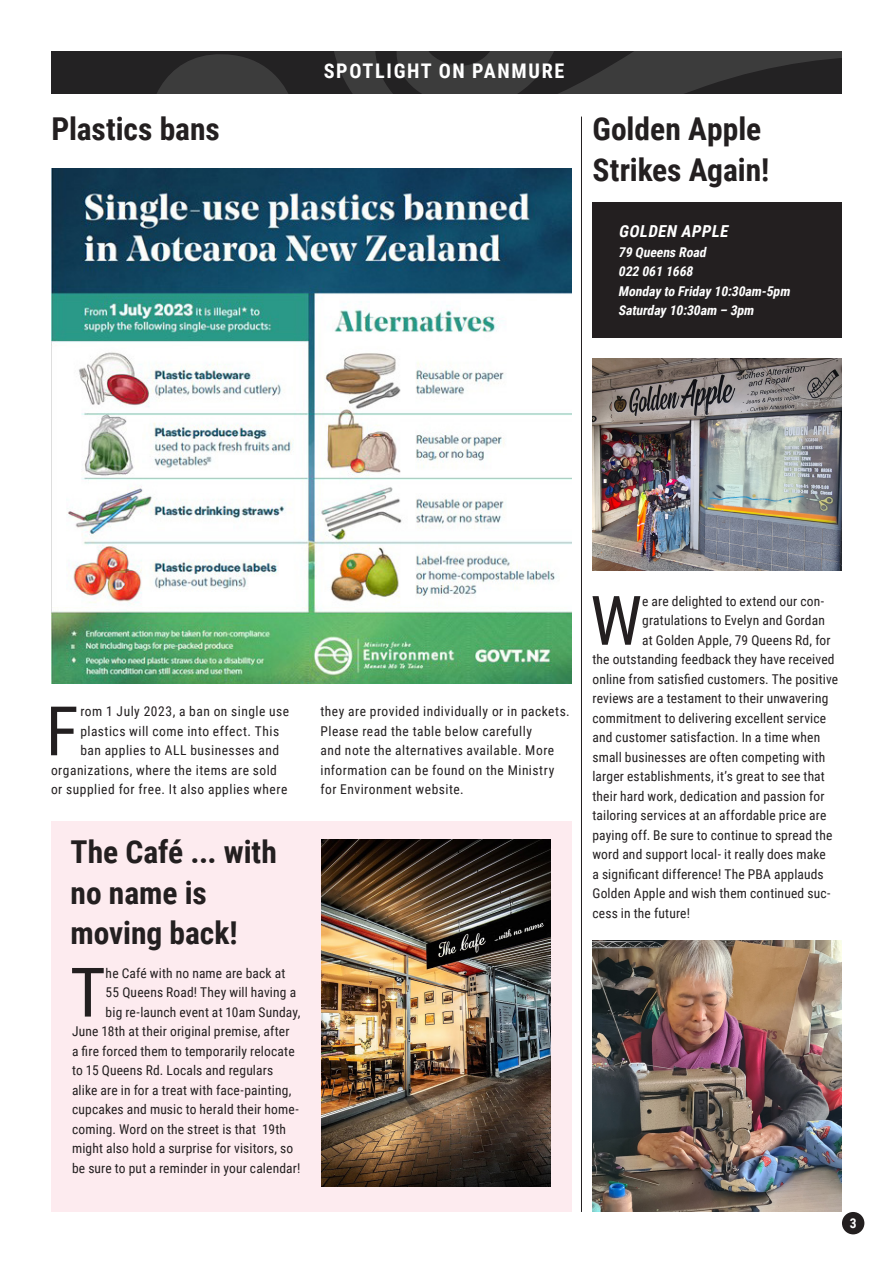
<style>
.page{position:relative;width:893px;height:1263px;background:#fff}
.page>*{position:absolute;margin:0;border:0;box-sizing:border-box;transform-origin:0 0}
.Body_Text_Paragraph{font:68.4px "Roboto Condensed";color:#231f20}
.t1{font:700 31.5px/40.5px "Roboto Condensed";letter-spacing:-.005em;color:#231f20}
.t2{font:700 20.1px "Roboto Condensed";letter-spacing:.085em;color:#fff}
.t3{font:italic 700 16.5px "Roboto Condensed";color:#fff}
.Body_Text_Paragraph-2{font:13.5px "Roboto Condensed";letter-spacing:.015em;color:#231f20}
.Body_Text_Paragraph-3{font:13.5px/19.5px "Roboto Condensed";letter-spacing:.035em;color:#231f20}
.t4{font:italic 700 13.5px "Roboto Condensed";color:#fff}
.t5{font:700 13.5px "Roboto Condensed";color:#fff}
</style>
<div class="page">
<div style="left:51px;top:821px;width:520px;height:391px;background:#fdebef"></div>
<div style="left:842px;top:1212px;width:22px;height:22px;background:#231f20;border-radius:50%"></div>
<svg style="left:51px;top:51px;width:791px;height:43px;background:#302f30"></svg>
<hr style="left:581px;top:117px;width:1px;height:1095px;background:#231f20">
<div style="left:592px;top:203px;width:250px;height:135px;background:#231f20"></div>
<img style="left:51px;top:168px;width:521px;height:516px">
<img style="left:322px;top:840px;width:228px;height:346px">
<img style="left:592px;top:359px;width:250px;height:211px">
<img style="left:593px;top:940px;width:249px;height:272px">
<p class="t1" style="left:52px;top:108px;width:170px">Plastics bans</p>
<p class="t2" style="left:324px;top:56px;width:242px">SPOTLIGHT ON PANMURE</p>
<p class="t1" style="left:592px;top:108px;width:178px">Golden Apple<br>Strikes Again!</p>
<p class="t3" style="left:618px;top:220px;width:115px">GOLDEN APPLE</p>
<p class="t4" style="left:618px;top:242px;width:92px">79 Queens Road</p>
<p class="t4" style="left:618px;top:262px;width:79px">022 061 1668</p>
<p class="t4" style="left:618px;top:281px;width:176px">Monday to Friday 10:30am-5pm</p>
<p class="t4" style="left:618px;top:301px;width:140px">Saturday 10:30am – 3pm</p>
<p class="Body_Text_Paragraph" style="left:46px;top:683px;width:34px">F</p>
<p class="Body_Text_Paragraph-3" style="left:80px;top:701px;width:210px">rom 1 July 2023, a ban on single use</p>
<p class="Body_Text_Paragraph-3" style="left:80px;top:721px;width:200px">plastics will come into effect. This</p>
<p class="Body_Text_Paragraph-3" style="left:80px;top:740px;width:200px">ban applies to ALL businesses and</p>
<p class="Body_Text_Paragraph-3" style="left:51px;top:760px;width:227px">organizations, where the items are sold</p>
<p class="Body_Text_Paragraph-3" style="left:51px;top:779px;width:238px">or supplied for free. It also applies where</p>
<p class="t1" style="left:71px;top:831px;width:208px">The Café ... with no name is</p>
<p class="t1" style="left:71px;top:912px;width:169px">moving back!</p>
<p class="Body_Text_Paragraph" style="left:70px;top:944px;width:37px">T</p>
<p class="Body_Text_Paragraph-2" style="left:106px;top:963px;width:181px">he Café with no name are back at</p>
<p class="Body_Text_Paragraph-2" style="left:106px;top:983px;width:192px">55 Queens Road! They will having a</p>
<p class="Body_Text_Paragraph-2" style="left:106px;top:1002px;width:196px">big re-launch event at 10am Sunday,</p>
<p class="Body_Text_Paragraph-2" style="left:72px;top:1022px;width:219px">June 18th at their original premise, after</p>
<p class="Body_Text_Paragraph-2" style="left:72px;top:1041px;width:224px">a fire forced them to temporarily relocate</p>
<p class="Body_Text_Paragraph-2" style="left:72px;top:1061px;width:203px">to 15 Queens Rd. Locals and regulars</p>
<p class="Body_Text_Paragraph-2" style="left:72px;top:1080px;width:221px">alike are in for a treat with face-painting,</p>
<p class="Body_Text_Paragraph-2" style="left:72px;top:1100px;width:228px">cupcakes and music to herald their home-</p>
<p class="Body_Text_Paragraph-2" style="left:72px;top:1119px;width:216px">coming. Word on the street is that 19th</p>
<p class="Body_Text_Paragraph-2" style="left:72px;top:1139px;width:223px">might also hold a surprise for visitors, so</p>
<p class="Body_Text_Paragraph-2" style="left:72px;top:1158px;width:230px">be sure to put a reminder in your calendar!</p>
<p class="Body_Text_Paragraph-3" style="left:320px;top:701px;width:251px">they are provided individually or in packets.<br>Please read the table below carefully<br>and note the alternatives available. More information can be found on the Ministry for Environment website.</p>
<p class="Body_Text_Paragraph" style="left:590px;top:572px;width:54px">W</p>
<p class="Body_Text_Paragraph-2" style="left:642px;top:591px;width:184px">e are delighted to extend our con-</p>
<p class="Body_Text_Paragraph-2" style="left:642px;top:611px;width:184px">gratulations to Evelyn and Gordan</p>
<p class="Body_Text_Paragraph-2" style="left:642px;top:630px;width:190px">at Golden Apple, 79 Queens Rd, for</p>
<p class="Body_Text_Paragraph-2" style="left:592px;top:650px;width:244px">the outstanding feedback they have received</p>
<p class="Body_Text_Paragraph-2" style="left:592px;top:669px;width:247px">online from satisfied customers. The positive</p>
<p class="Body_Text_Paragraph-2" style="left:592px;top:689px;width:237px">reviews are a testament to their unwavering</p>
<p class="Body_Text_Paragraph-2" style="left:592px;top:708px;width:235px">commitment to delivering excellent service</p>
<p class="Body_Text_Paragraph-2" style="left:592px;top:728px;width:229px">and customer satisfaction. In a time when</p>
<p class="Body_Text_Paragraph-2" style="left:592px;top:747px;width:234px">small businesses are often competing with</p>
<p class="Body_Text_Paragraph-2" style="left:592px;top:767px;width:234px">larger establishments, it’s great to see that</p>
<p class="Body_Text_Paragraph-2" style="left:592px;top:786px;width:234px">their hard work, dedication and passion for</p>
<p class="Body_Text_Paragraph-2" style="left:592px;top:806px;width:235px">tailoring services at an affordable price are</p>
<p class="Body_Text_Paragraph-2" style="left:592px;top:825px;width:241px">paying off. Be sure to continue to spread the</p>
<p class="Body_Text_Paragraph-2" style="left:592px;top:845px;width:235px">word and support local- it really does make</p>
<p class="Body_Text_Paragraph-2" style="left:592px;top:864px;width:233px">a significant difference! The PBA applauds</p>
<p class="Body_Text_Paragraph-2" style="left:592px;top:884px;width:239px">Golden Apple and wish them continued suc-</p>
<p class="Body_Text_Paragraph-2" style="left:592px;top:903px;width:99px">cess in the future!</p>
<p class="t5" style="left:850px;top:1213px;width:8px">3</p>
</div>
